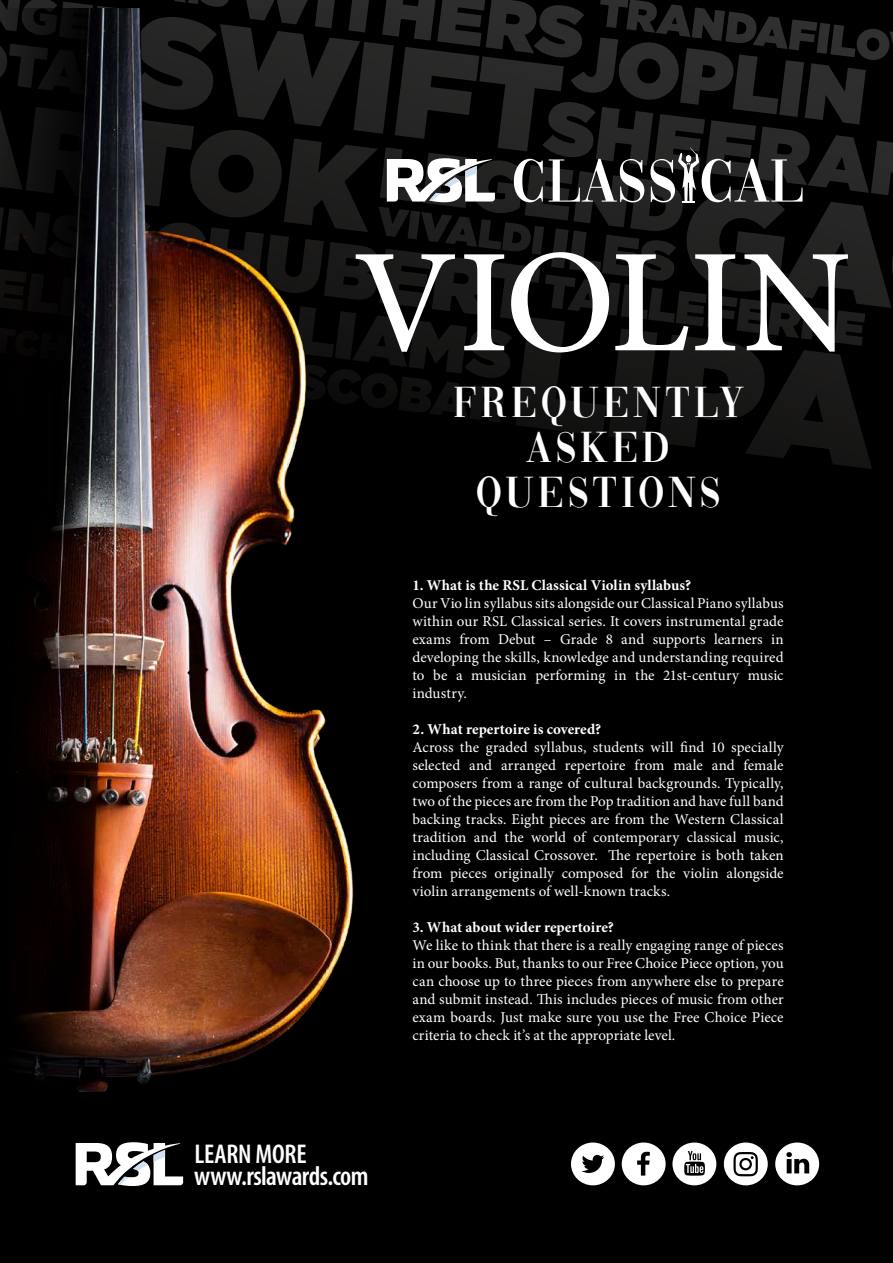
<style>
.page{position:relative;width:893px;height:1263px;background:#000}
.page>*{position:absolute;margin:0;border:0;box-sizing:border-box;transform-origin:0 0}
.t1{font:500 147.6px "Minion Pro";letter-spacing:-.005em;color:#fff}
.t2{font:45px/45px "Vogue";letter-spacing:.1em;color:#fff;text-align:center}
.t3{font:600 condensed 27.15px/22.5px "Myriad Pro";letter-spacing:-.015em;color:#fff}
.t4{font:15px/18px "Minion Pro";color:#fff;text-align:justify}
.t5{font:700 15px "Minion Pro";letter-spacing:.005em;color:#fff}
</style>
<div class="page">
<svg style="left:395px;top:0;width:498px;height:333px"></svg>
<img style="left:0;top:8px;width:399px;height:1083px">
<svg style="left:387px;top:158px;width:108px;height:44px;background:#a7a7a8"></svg>
<svg style="left:514px;top:147px;width:288px;height:55px"></svg>
<div style="left:724px;top:1142px;width:44px;height:43px;background:#fff;border-radius:50%"></div>
<div style="left:775px;top:1142px;width:44px;height:43px;background:#fff;border-radius:50%"></div>
<svg style="left:786px;top:1152px;width:23px;height:21px"></svg>
<div style="left:571px;top:1142px;width:44px;height:43px;background:#fff;border-radius:50%"></div>
<div style="left:622px;top:1142px;width:44px;height:43px;background:#fff;border-radius:50%"></div>
<div style="left:672px;top:1142px;width:44px;height:43px;background:#fff;border-radius:50%"></div>
<svg style="left:582px;top:1155px;width:22px;height:18px"></svg>
<svg style="left:637px;top:1152px;width:13px;height:23px"></svg>
<svg style="left:684px;top:1151px;width:21px;height:24px"></svg>
<svg style="left:733px;top:1152px;width:25px;height:24px"></svg>
<svg style="left:76px;top:1142px;width:107px;height:44px"></svg>
<h1 class="t1" style="left:353px;top:203px;width:500px">VIOLIN</h1>
<h2 class="t2" style="left:453px;top:383px;width:291px">FREQUENTLY<br>ASKED<br>QUESTIONS</h2>
<h3 class="t3" style="left:194px;top:1143px;width:176px">LEARN MORE www.rslawards.com</h3>
<p class="t5" style="left:412px;top:575px;width:280px">1. What is the RSL Classical Violin syllabus?</p>
<p class="t4" style="left:412px;top:595px;width:373px">Our Vio lin syllabus sits alongside our Classical Piano syllabus within our RSL Classical series. It covers instrumental grade exams from Debut – Grade 8 and supports learners in developing the skills, knowledge and understanding required to be a musician performing in the 21st-century music industry.</p>
<p class="t5" style="left:412px;top:719px;width:190px">2. What repertoire is covered?</p>
<p class="t4" style="left:412px;top:739px;width:373px">Across the graded syllabus, students will find 10 specially selected and arranged repertoire from male and female composers from a range of cultural backgrounds. Typically, two of the pieces are from the Pop tradition and have full band backing tracks. Eight pieces are from the Western Classical tradition and the world of contemporary classical music, including Classical Crossover. The repertoire is both taken from pieces originally composed for the violin alongside violin arrangements of well-known tracks.</p>
<p class="t5" style="left:412px;top:917px;width:203px">3. What about wider repertoire?</p>
<p class="t4" style="left:412px;top:937px;width:373px">We like to think that there is a really engaging range of pieces in our books. But, thanks to our Free Choice Piece option, you can choose up to three pieces from anywhere else to prepare and submit instead. This includes pieces of music from other exam boards. Just make sure you use the Free Choice Piece criteria to check it’s at the appropriate level.</p>
</div>
